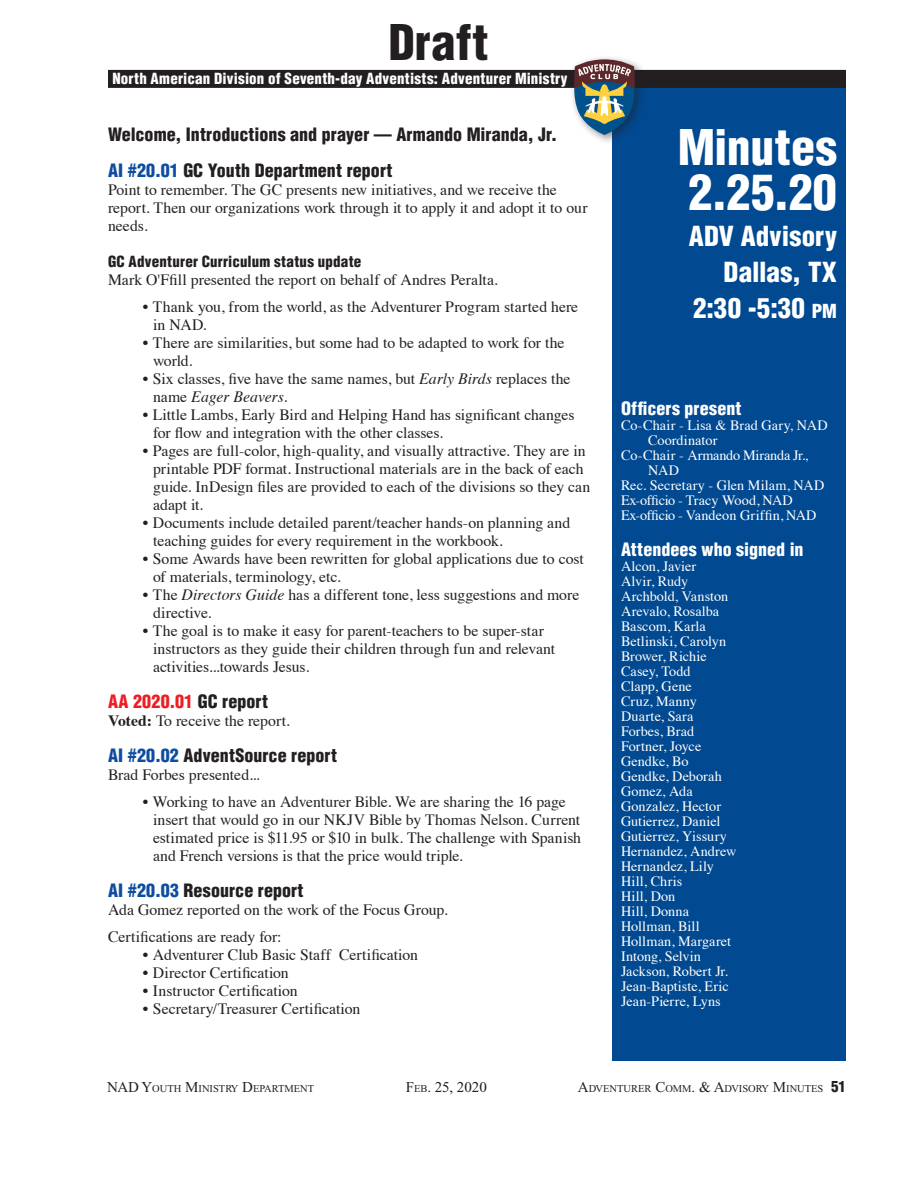
<style>
.page{position:relative;width:918px;height:1188px;background:#fff}
.page>*{position:absolute;margin:0;border:0;box-sizing:border-box;transform-origin:0 0}
.Headline_32_30{font:900 condensed 48px "Helvetica";letter-spacing:.005em;color:#fff}
.Headline_32_30-2{font:900 condensed 48px "Helvetica";letter-spacing:.01em;color:#231f20}
.Subhead_location_18{font:900 condensed 27px "Helvetica";letter-spacing:.005em;color:#fff}
.Subhead_2_12_12{font:900 condensed 18px "Helvetica";letter-spacing:.005em;color:#231f20}
.Subhead_2_12_12-2{font:900 condensed 18px "Helvetica";letter-spacing:.005em;color:#fff}
.Subhead_2_12_12-3{font:900 condensed 18px "Helvetica";letter-spacing:.01em;color:#ee1d23}
.Indent_1_10_5_12{font:15.75px/18px "Times";color:#231f20}
.BT_10_5_12_flush{font:15.75px/18px "Times";letter-spacing:-.005em;color:#231f20}
.BT_10_5_12_flush_no{font:15.75px "Times";color:#231f20}
.t1{font:900 condensed 15px "Helvetica";letter-spacing:.015em;color:#fff}
.Subhead_3_10_12{font:900 condensed 15px "Helvetica";letter-spacing:.01em;color:#231f20}
.t2{font:15px "Times New Roman";letter-spacing:-.005em;color:#231f20}
.Indent_S1_9_5_10{font:14.25px/15px "Times";color:#fff}
.t3{font:10.5px "Times New Roman";color:#231f20}
.s1{color:#0d4da1}
.s2{font-style:italic}
.s3{color:#231f20}
.s4{font-weight:700}
.s5{font-size:18.9px}
.s6{font-size:15px}
.s7{font-family:"Helvetica";font-weight:900;font-stretch:condensed;font-size:15px}
.s8{font-size:10.5px}
</style>
<div class="page">
<div style="left:612px;top:85px;width:233px;height:976px;background:#014990"></div>
<div style="left:108px;top:70px;width:738px;height:18px;background:#231f20"></div>
<div style="left:569px;top:55px;width:77px;height:90px;background:#231f20;opacity:.5"></div>
<svg style="left:574px;top:59px;width:61px;height:76px"></svg>
<p class="Headline_32_30-2" style="left:388px;top:13px;width:102px">Draft</p>
<p class="t1" style="left:112px;top:69px;width:456px">North American Division of Seventh-day Adventists: Adventurer Ministry</p>
<p class="Subhead_2_12_12" style="left:108px;top:123px;width:451px">Welcome, Introductions and prayer — Armando Miranda, Jr.</p>
<p class="Subhead_2_12_12" style="left:108px;top:159px;width:286px"><span class="s1">AI #20.01</span> GC Youth Department report</p>
<p class="BT_10_5_12_flush" style="left:108px;top:179px;width:481px">Point to remember. The GC presents new initiatives, and we receive the report. Then our organizations work through it to apply it and adopt it to our needs.</p>
<p class="Subhead_3_10_12" style="left:108px;top:252px;width:255px">GC Adventurer Curriculum status update</p>
<p class="BT_10_5_12_flush" style="left:108px;top:269px;width:391px">Mark O'Ffill presented the report on behalf of Andres Peralta.</p>
<p class="Indent_1_10_5_12" style="left:153px;top:296px;width:427px;text-indent:-10px">• Thank you, from the world, as the Adventurer Program started here in NAD.</p>
<p class="Indent_1_10_5_12" style="left:153px;top:332px;width:413px;text-indent:-10px">• There are similarities, but some had to be adapted to work for the world.</p>
<p class="Indent_1_10_5_12" style="left:153px;top:368px;width:419px;text-indent:-10px">• Six classes, five have the same names, but <span class="s2">Early Birds</span> replaces the name <span class="s2">Eager Beavers.</span></p>
<p class="Indent_1_10_5_12" style="left:153px;top:404px;width:423px;text-indent:-10px">• Little Lambs, Early Bird and Helping Hand has significant changes for flow and integration with the other classes.</p>
<p class="Indent_1_10_5_12" style="left:153px;top:440px;width:439px;text-indent:-10px">• Pages are full-color, high-quality, and visually attractive. They are in printable PDF format. Instructional materials are in the back of each guide. InDesign files are provided to each of the divisions so they can adapt it.</p>
<p class="Indent_1_10_5_12" style="left:153px;top:512px;width:419px;text-indent:-10px">• Documents include detailed parent/teacher hands-on planning and teaching guides for every requirement in the workbook.</p>
<p class="Indent_1_10_5_12" style="left:153px;top:548px;width:432px;text-indent:-10px">• Some Awards have been rewritten for global applications due to cost of materials, terminology, etc.</p>
<p class="Indent_1_10_5_12" style="left:153px;top:584px;width:428px;text-indent:-10px">• The <span class="s2">Directors Guide</span> has a different tone, less suggestions and more directive.</p>
<p class="Indent_1_10_5_12" style="left:153px;top:620px;width:404px;text-indent:-10px">• The goal is to make it easy for parent-teachers to be super-star instructors as they guide their children through fun and relevant activities...towards Jesus.</p>
<p class="Subhead_2_12_12-3" style="left:108px;top:690px;width:162px">AA 2020.01 <span class="s3">GC report</span></p>
<p class="BT_10_5_12_flush_no" style="left:108px;top:706px;width:183px"><span class="s4">Voted:</span> To receive the report.</p>
<p class="Subhead_2_12_12" style="left:108px;top:744px;width:231px"><span class="s1">AI #20.02</span> AdventSource report</p>
<p class="BT_10_5_12_flush" style="left:108px;top:764px;width:153px">Brad Forbes presented...</p>
<p class="Indent_1_10_5_12" style="left:153px;top:791px;width:430px;text-indent:-10px">• Working to have an Adventurer Bible. We are sharing the 16 page insert that would go in our NKJV Bible by Thomas Nelson. Current estimated price is $11.95 or $10 in bulk. The challenge with Spanish and French versions is that the price would triple.</p>
<p class="Subhead_2_12_12" style="left:108px;top:879px;width:197px"><span class="s1">AI #20.03</span> Resource report</p>
<p class="BT_10_5_12_flush" style="left:108px;top:899px;width:341px">Ada Gomez reported on the work of the Focus Group.</p>
<p class="Indent_1_10_5_12" style="left:108px;top:926px;width:175px">Certifications are ready for:</p>
<p class="Indent_1_10_5_12" style="left:143px;top:944px;width:277px">• Adventurer Club Basic Staff Certification</p>
<p class="Indent_1_10_5_12" style="left:143px;top:962px;width:147px">• Director Certification</p>
<p class="Indent_1_10_5_12" style="left:143px;top:980px;width:156px">• Instructor Certification</p>
<p class="Indent_1_10_5_12" style="left:143px;top:998px;width:219px">• Secretary/Treasurer Certification</p>
<p class="Headline_32_30" style="left:678px;top:117px;width:161px">Minutes</p>
<p class="Headline_32_30" style="left:688px;top:162px;width:150px">2.25.20</p>
<p class="Subhead_location_18" style="left:689px;top:219px;width:150px">ADV Advisory</p>
<p class="Subhead_location_18" style="left:724px;top:255px;width:115px">Dallas, TX</p>
<p class="Subhead_location_18" style="left:693px;top:291px;width:145px">2:30 -5:30 <span class="s5">pm</span></p>
<p class="Subhead_2_12_12-2" style="left:621px;top:397px;width:122px">Officers present</p>
<p class="Indent_S1_9_5_10" style="left:648px;top:416px;width:181px;text-indent:-27px">Co-Chair - Lisa &amp; Brad Gary, NAD<br>Coordinator</p>
<p class="Indent_S1_9_5_10" style="left:648px;top:446px;width:162px;text-indent:-27px">Co-Chair - Armando Miranda Jr.,<br>NAD</p>
<p class="Indent_S1_9_5_10" style="left:621px;top:476px;width:205px">Rec. Secretary - Glen Milam, NAD</p>
<p class="Indent_S1_9_5_10" style="left:621px;top:491px;width:173px">Ex-officio - Tracy Wood, NAD</p>
<p class="Indent_S1_9_5_10" style="left:621px;top:506px;width:197px">Ex-officio - Vandeon Griffin, NAD</p>
<p class="Subhead_2_12_12-2" style="left:621px;top:538px;width:184px">Attendees who signed in</p>
<p class="Indent_S1_9_5_10" style="left:621px;top:557px;width:77px">Alcon, Javier</p>
<p class="Indent_S1_9_5_10" style="left:621px;top:572px;width:69px">Alvir, Rudy</p>
<p class="Indent_S1_9_5_10" style="left:621px;top:587px;width:109px">Archbold, Vanston</p>
<p class="Indent_S1_9_5_10" style="left:621px;top:602px;width:100px">Arevalo, Rosalba</p>
<p class="Indent_S1_9_5_10" style="left:621px;top:617px;width:86px">Bascom, Karla</p>
<p class="Indent_S1_9_5_10" style="left:621px;top:632px;width:107px">Betlinski, Carolyn</p>
<p class="Indent_S1_9_5_10" style="left:621px;top:647px;width:87px">Brower, Richie</p>
<p class="Indent_S1_9_5_10" style="left:621px;top:662px;width:71px">Casey, Todd</p>
<p class="Indent_S1_9_5_10" style="left:621px;top:677px;width:72px">Clapp, Gene</p>
<p class="Indent_S1_9_5_10" style="left:621px;top:692px;width:77px">Cruz, Manny</p>
<p class="Indent_S1_9_5_10" style="left:621px;top:707px;width:74px">Duarte, Sara</p>
<p class="Indent_S1_9_5_10" style="left:621px;top:722px;width:75px">Forbes, Brad</p>
<p class="Indent_S1_9_5_10" style="left:621px;top:737px;width:82px">Fortner, Joyce</p>
<p class="Indent_S1_9_5_10" style="left:621px;top:752px;width:69px">Gendke, Bo</p>
<p class="Indent_S1_9_5_10" style="left:621px;top:767px;width:102px">Gendke, Deborah</p>
<p class="Indent_S1_9_5_10" style="left:621px;top:782px;width:73px">Gomez, Ada</p>
<p class="Indent_S1_9_5_10" style="left:621px;top:797px;width:102px">Gonzalez, Hector</p>
<p class="Indent_S1_9_5_10" style="left:621px;top:812px;width:101px">Gutierrez, Daniel</p>
<p class="Indent_S1_9_5_10" style="left:621px;top:827px;width:107px">Gutierrez, Yissury</p>
<p class="Indent_S1_9_5_10" style="left:621px;top:842px;width:117px">Hernandez, Andrew</p>
<p class="Indent_S1_9_5_10" style="left:621px;top:857px;width:94px">Hernandez, Lily</p>
<p class="Indent_S1_9_5_10" style="left:621px;top:872px;width:63px">Hill, Chris</p>
<p class="Indent_S1_9_5_10" style="left:621px;top:887px;width:56px">Hill, Don</p>
<p class="Indent_S1_9_5_10" style="left:621px;top:902px;width:70px">Hill, Donna</p>
<p class="Indent_S1_9_5_10" style="left:621px;top:917px;width:80px">Hollman, Bill</p>
<p class="Indent_S1_9_5_10" style="left:621px;top:932px;width:112px">Hollman, Margaret</p>
<p class="Indent_S1_9_5_10" style="left:621px;top:947px;width:82px">Intong, Selvin</p>
<p class="Indent_S1_9_5_10" style="left:621px;top:962px;width:109px">Jackson, Robert Jr.</p>
<p class="Indent_S1_9_5_10" style="left:621px;top:977px;width:109px">Jean-Baptiste, Eric</p>
<p class="Indent_S1_9_5_10" style="left:621px;top:992px;width:101px">Jean-Pierre, Lyns</p>
<p class="t3" style="left:107px;top:1083px;width:209px"><span class="s6">NAD Y</span>OUTH <span class="s6">M</span>INISTRY <span class="s6">D</span>EPARTMENT</p>
<p class="t3" style="left:578px;top:1083px;width:270px"><span class="s6">A</span>DVENTURER <span class="s6">C</span>OMM<span class="s6">. &amp; A</span>DVISORY <span class="s6">M</span>INUTES <span class="s7">51</span></p>
<p class="t2" style="left:406px;top:1079px;width:82px">F<span class="s8">EB</span>. 25, 2020</p>
</div>
